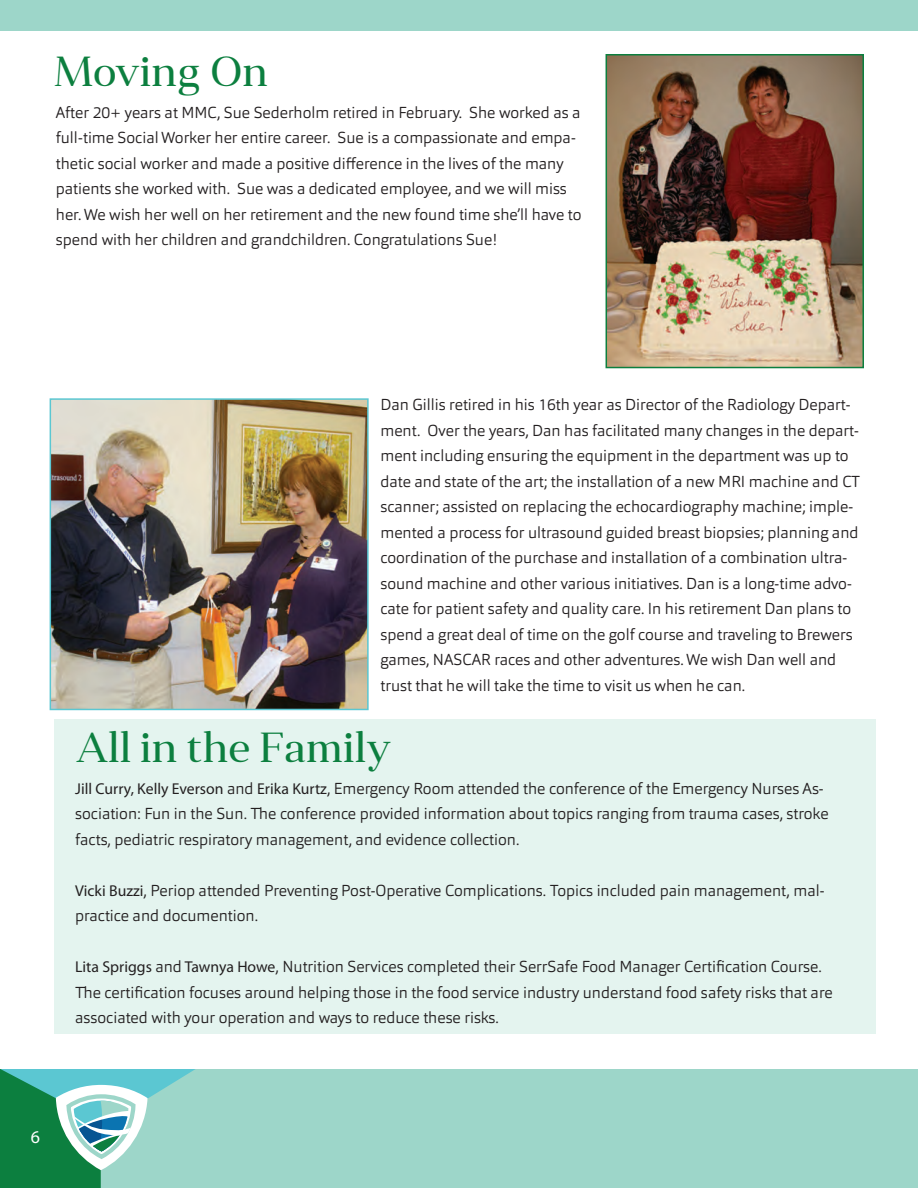
<style>
.page{position:relative;width:918px;height:1188px;background:#fff}
.page>*{position:absolute;margin:0;border:0;box-sizing:border-box;transform-origin:0 0}
.t1{font:42px "Anglecia Pro Title";color:#0c7f3f}
.t2{font:18px "Myriad Pro";color:#fff}
.t3{font:300 15.75px/25.5px "Orgon";color:#231f20}
.s1{font-family:"Myriad Pro";font-weight:400}
</style>
<div class="page">
<div style="left:440px;top:996px;width:478px;height:192px;background:#9dd6c9"></div>
<div style="left:289px;top:1068px;width:186px;height:120px;background:#9dd6c9"></div>
<svg style="left:0;top:1069px;width:289px;height:119px;background:#7ac2ae"></svg>
<div style="left:0;top:0;width:918px;height:31px;background:#9dd6c9"></div>
<div style="left:0;top:31px;width:918px;height:1037px;background:#fff"></div>
<div style="left:54px;top:719px;width:822px;height:315px;background:#e4f4ef"></div>
<img style="left:609px;top:57px;width:252px;height:308px">
<div style="left:606px;top:54px;width:258px;height:314px;border:2px solid #0c7f3f"></div>
<img style="left:53px;top:401px;width:313px;height:306px">
<div style="left:50px;top:398px;width:319px;height:312px;border:2px solid #5bc7d2"></div>
<h1 class="t1" style="left:54px;top:44px;width:216px">Moving On</h1>
<p class="t3" style="left:56px;top:99px;width:527px">After 20+ years at MMC, Sue Sederholm retired in February. She worked as a full-time Social Worker her entire career. Sue is a compassionate and empa&shy;thetic social worker and made a positive difference in the lives of the many patients she worked with. Sue was a dedicated employee, and we will miss her. We wish her well on her retirement and the new found time she’ll have to spend with her children and grandchildren. Congratulations Sue!</p>
<p class="t3" style="left:380px;top:392px;width:481px">Dan Gillis retired in his 16th year as Director of the Radiology Depart&shy;ment. Over the years, Dan has facilitated many changes in the depart&shy;ment including ensuring the equipment in the department was up to date and state of the art; the installation of a new MRI machine and CT scanner; assisted on replacing the echocardiography machine; imple&shy;mented a process for ultrasound guided breast biopsies; planning and coordination of the purchase and installation of a combination ultra&shy;sound machine and other various initiatives. Dan is a long-time advo&shy;cate for patient safety and quality care. In his retirement Dan plans to spend a great deal of time on the golf course and traveling to Brewers games, NASCAR races and other adventures. We wish Dan well and trust that he will take the time to visit us when he can.</p>
<h1 class="t1" style="left:76px;top:720px;width:317px">All in the Family</h1>
<p class="t3" style="left:75px;top:775px;width:755px"><span class="s1">Jill Curry, Kelly Everson</span> and <span class="s1">Erika Kurtz</span>, Emergency Room attended the conference of the Emergency Nurses As&shy;sociation: Fun in the Sun. The conference provided information about topics ranging from trauma cases, stroke facts, pediatric respiratory management, and evidence collection.</p>
<p class="t3" style="left:75px;top:877px;width:751px"><span class="s1">Vicki Buzzi</span>, Periop attended Preventing Post-Operative Complications. Topics included pain management, mal&shy;practice and documention.</p>
<p class="t3" style="left:75px;top:954px;width:759px"><span class="s1">Lita Spriggs</span> and <span class="s1">Tawnya Howe</span>, Nutrition Services completed their SerrSafe Food Manager Certification Course.<br>The certification focuses around helping those in the food service industry understand food safety risks that are associated with your operation and ways to reduce these risks.</p>
<p class="t2" style="left:31px;top:1126px;width:11px">6</p>
</div>
